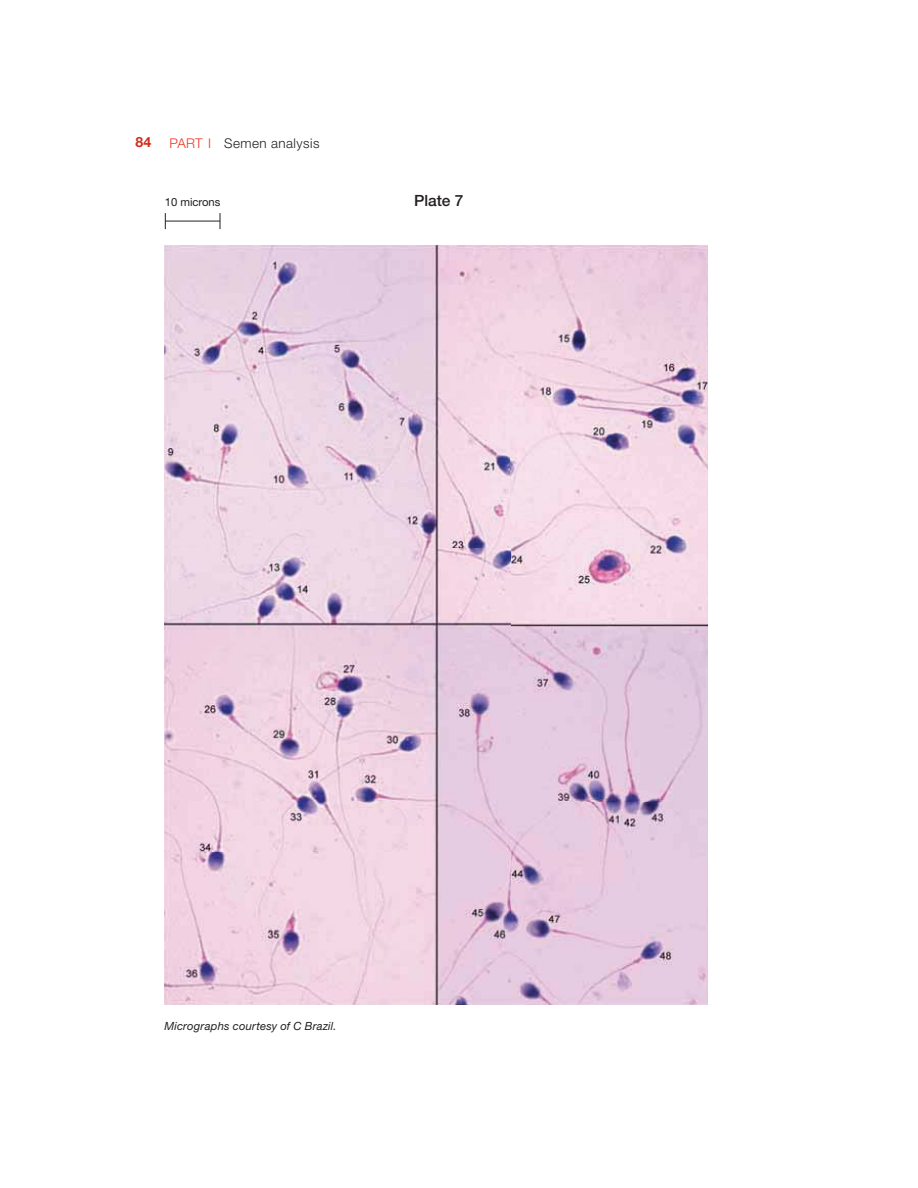
<style>
.page{position:relative;width:918px;height:1188px;background:#fff}
.page>*{position:absolute;margin:0;border:0;box-sizing:border-box;transform-origin:0 0}
.t1{font:500 15.45px "Helvetica Neue";letter-spacing:-.005em;color:#231f20}
.t2{font:700 14.1px "Helvetica Neue";color:#cf2f1f}
.t3{font:300 13.35px "Helvetica Neue";letter-spacing:.035em;color:#231f20}
.t4{font:italic 11.25px "Helvetica Neue";letter-spacing:.015em;color:#231f20}
.t5{font:11.25px "Helvetica Neue";color:#231f20}
.s1{color:#ee3725}
</style>
<div class="page">
<hr style="left:165px;top:221px;width:55px;height:1px;background:#231f20">
<svg style="left:165px;top:213px;width:1px;height:16px"></svg>
<svg style="left:220px;top:213px;width:1px;height:16px"></svg>
<img style="left:164px;top:245px;width:544px;height:760px">
<p class="t2" style="left:136px;top:137px;width:17px">84</p>
<p class="t3" style="left:169px;top:138px;width:151px"><span class="s1">PART I</span> Semen analysis</p>
<p class="t5" style="left:165px;top:198px;width:57px">10 microns</p>
<h1 class="t1" style="left:414px;top:195px;width:51px">Plate 7</h1>
<p class="t4" style="left:164px;top:1022px;width:174px">Micrographs courtesy of C Brazil.</p>
</div>
